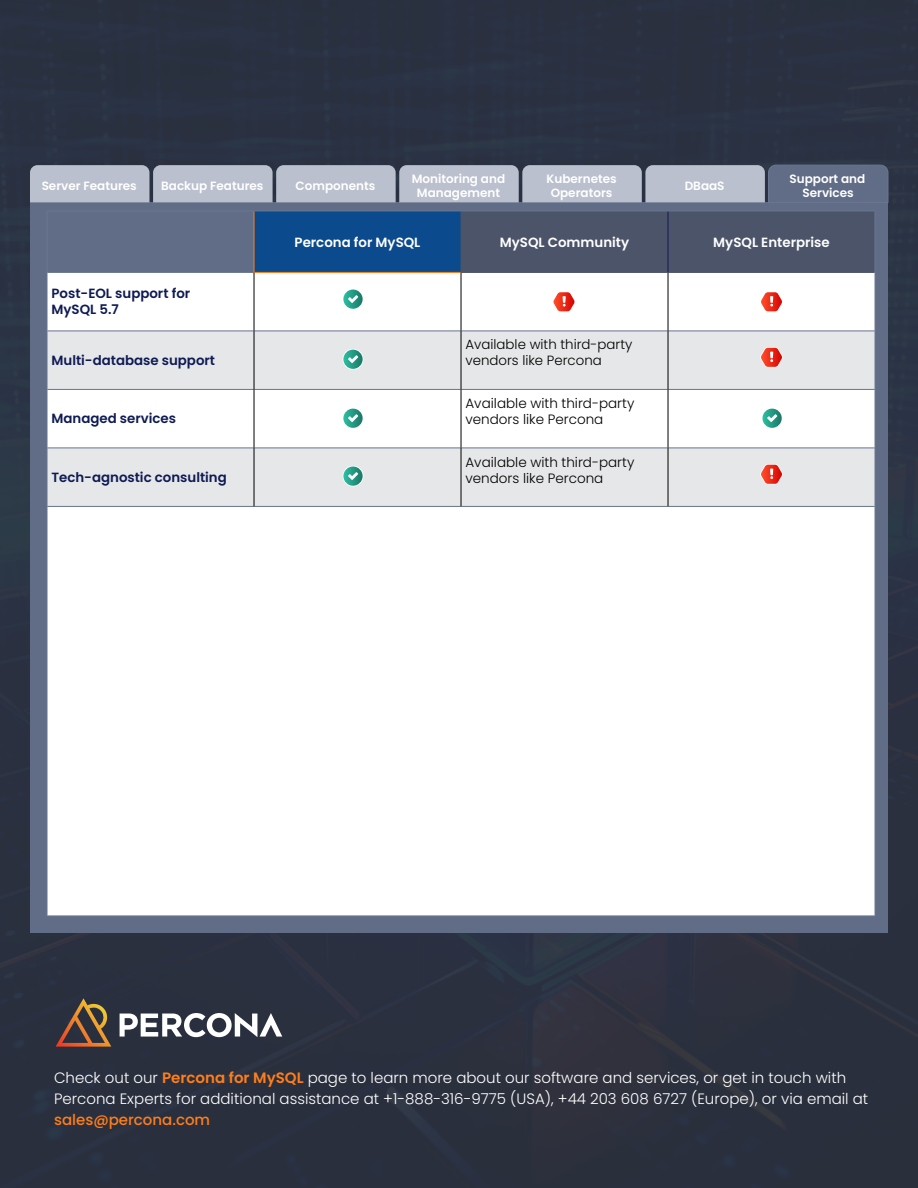
<style>
.page{position:relative;width:918px;height:1188px;background:#2c323e}
.page>*{position:absolute;margin:0;border:0;box-sizing:border-box;transform-origin:0 0}
.t1{font:300 15px/21px "Poppins";color:#fff}
.t2{font:500 15px "Poppins";color:#ff7e1a}
.t3{font:300 13.5px/16.2px "Poppins";color:#000}
.t4{font:600 13.35px/16px "Poppins";color:#0e1a53}
.t5{font:600 13.35px "Poppins";color:#fff}
.t6{font:300 13.35px/16px "Poppins";color:#000}
.t7{font:600 12px/14.4px "Poppins";color:#fff;text-align:center}
.s1{font-weight:600;color:#ff7e1a}
</style>
<div class="page">
<div style="left:30px;top:202px;width:858px;height:731px;background:#616d87"></div>
<div style="left:254px;top:211px;width:207px;height:61px;background:#0b4a8c"></div>
<div style="left:462px;top:212px;width:413px;height:60px;background:#4b5468"></div>
<div style="left:48px;top:273px;width:827px;height:643px;background:#fff"></div>
<svg style="left:48px;top:332px;width:827px;height:174px;background:#ededee"></svg>
<hr style="left:47px;top:272px;width:207px;height:1px;background:#697793">
<hr style="left:47px;top:331px;width:207px;height:1px;background:#697793">
<hr style="left:254px;top:331px;width:207px;height:1px;background:#697793">
<hr style="left:461px;top:331px;width:207px;height:1px;background:#697793">
<hr style="left:668px;top:331px;width:207px;height:1px;background:#697793">
<hr style="left:47px;top:389px;width:207px;height:1px;background:#697793">
<hr style="left:254px;top:389px;width:207px;height:1px;background:#697793">
<hr style="left:461px;top:389px;width:207px;height:1px;background:#697793">
<hr style="left:668px;top:389px;width:207px;height:1px;background:#697793">
<hr style="left:47px;top:448px;width:207px;height:1px;background:#697793">
<hr style="left:254px;top:448px;width:207px;height:1px;background:#697793">
<hr style="left:461px;top:448px;width:207px;height:1px;background:#697793">
<hr style="left:668px;top:448px;width:207px;height:1px;background:#697793">
<hr style="left:47px;top:506px;width:207px;height:1px;background:#697793">
<hr style="left:254px;top:506px;width:207px;height:1px;background:#697793">
<hr style="left:461px;top:506px;width:207px;height:1px;background:#697793">
<hr style="left:668px;top:506px;width:207px;height:1px;background:#697793">
<hr style="left:254px;top:272px;width:207px;height:1px;background:#ff7e1a">
<hr style="left:254px;top:273px;width:1px;height:58px;background:#000">
<hr style="left:461px;top:273px;width:1px;height:58px;background:#000">
<hr style="left:668px;top:273px;width:1px;height:58px;background:#000">
<hr style="left:254px;top:331px;width:1px;height:58px;background:#000">
<hr style="left:461px;top:331px;width:1px;height:58px;background:#000">
<hr style="left:668px;top:331px;width:1px;height:58px;background:#000">
<hr style="left:254px;top:390px;width:1px;height:58px;background:#000">
<hr style="left:461px;top:390px;width:1px;height:58px;background:#000">
<hr style="left:668px;top:390px;width:1px;height:58px;background:#000">
<hr style="left:254px;top:448px;width:1px;height:58px;background:#000">
<hr style="left:461px;top:448px;width:1px;height:58px;background:#000">
<hr style="left:668px;top:448px;width:1px;height:58px;background:#000">
<hr style="left:461px;top:272px;width:207px;height:1px;background:#4b5468">
<hr style="left:668px;top:272px;width:207px;height:1px;background:#4b5468">
<hr style="left:47px;top:916px;width:207px;height:1px;background:#697793">
<hr style="left:254px;top:916px;width:207px;height:1px;background:#697793">
<hr style="left:461px;top:916px;width:207px;height:1px;background:#697793">
<hr style="left:668px;top:916px;width:207px;height:1px;background:#697793">
<hr style="left:254px;top:211px;width:1px;height:61px;background:#ff7e1a">
<hr style="left:668px;top:211px;width:1px;height:61px;background:#0e1a53">
<hr style="left:461px;top:211px;width:1px;height:61px;background:#4b5468">
<hr style="left:47px;top:211px;width:207px;height:1px;background:#697793">
<hr style="left:47px;top:211px;width:1px;height:61px;background:#697793">
<hr style="left:254px;top:211px;width:207px;height:1px;background:#697793">
<hr style="left:461px;top:211px;width:207px;height:1px;background:#697793">
<hr style="left:668px;top:211px;width:207px;height:1px;background:#697793">
<hr style="left:875px;top:211px;width:1px;height:61px;background:#697793">
<hr style="left:47px;top:272px;width:1px;height:59px;background:#697793">
<hr style="left:875px;top:272px;width:1px;height:59px;background:#697793">
<hr style="left:47px;top:331px;width:1px;height:58px;background:#697793">
<hr style="left:875px;top:331px;width:1px;height:58px;background:#697793">
<hr style="left:47px;top:389px;width:1px;height:59px;background:#697793">
<hr style="left:875px;top:389px;width:1px;height:59px;background:#697793">
<hr style="left:47px;top:448px;width:1px;height:58px;background:#697793">
<hr style="left:875px;top:448px;width:1px;height:58px;background:#697793">
<hr style="left:47px;top:506px;width:1px;height:410px;background:#697793">
<hr style="left:875px;top:506px;width:1px;height:410px;background:#697793">
<svg style="left:760px;top:291px;width:23px;height:21px"></svg>
<svg style="left:760px;top:347px;width:23px;height:21px"></svg>
<svg style="left:760px;top:464px;width:23px;height:21px"></svg>
<svg style="left:553px;top:291px;width:22px;height:21px"></svg>
<svg style="left:342px;top:465px;width:22px;height:22px"></svg>
<svg style="left:342px;top:288px;width:22px;height:22px"></svg>
<svg style="left:342px;top:348px;width:22px;height:22px"></svg>
<svg style="left:761px;top:407px;width:22px;height:22px"></svg>
<svg style="left:342px;top:407px;width:22px;height:22px"></svg>
<svg style="left:120px;top:1013px;width:162px;height:24px"></svg>
<svg style="left:56px;top:998px;width:55px;height:49px"></svg>
<svg style="left:30px;top:164px;width:859px;height:39px;background:#a4abba"></svg>
<p class="t7" style="left:42px;top:179px;width:97px">Server Features</p>
<p class="t7" style="left:161px;top:179px;width:104px">Backup Features</p>
<p class="t7" style="left:296px;top:179px;width:81px">Components</p>
<p class="t7" style="left:412px;top:172px;width:95px">Monitoring and<br>Management</p>
<p class="t7" style="left:546px;top:172px;width:72px">Kubernetes<br>Operators</p>
<p class="t7" style="left:685px;top:179px;width:41px">DBaaS</p>
<p class="t7" style="left:790px;top:172px;width:77px">Support and<br>Services</p>
<p class="t4" style="left:52px;top:286px;width:140px">Post-EOL support for<br>MySQL 5.7</p>
<p class="t4" style="left:52px;top:352px;width:165px">Multi-database support</p>
<p class="t4" style="left:52px;top:411px;width:126px">Managed services</p>
<p class="t4" style="left:52px;top:469px;width:177px">Tech-agnostic consulting</p>
<p class="t5" style="left:295px;top:234px;width:127px">Percona for MySQL</p>
<p class="t5" style="left:500px;top:234px;width:131px">MySQL Community</p>
<p class="t5" style="left:713px;top:234px;width:118px">MySQL Enterprise</p>
<p class="t6" style="left:466px;top:337px;width:168px">Available with third-party vendors like Percona</p>
<p class="t3" style="left:466px;top:395px;width:170px">Available with third-party vendors like Percona</p>
<p class="t3" style="left:466px;top:454px;width:170px">Available with third-party vendors like Percona</p>
<p class="t1" style="left:54px;top:1067px;width:816px">Check out our <span class="s1">Percona for MySQL</span> page to learn more about our software and services, or get in touch with<br>Percona Experts for additional assistance at +1-888-316-9775 (USA), +44 203 608 6727 (Europe), or via email at</p>
<p class="t2" style="left:54px;top:1111px;width:158px">sales@percona.com</p>
</div>
